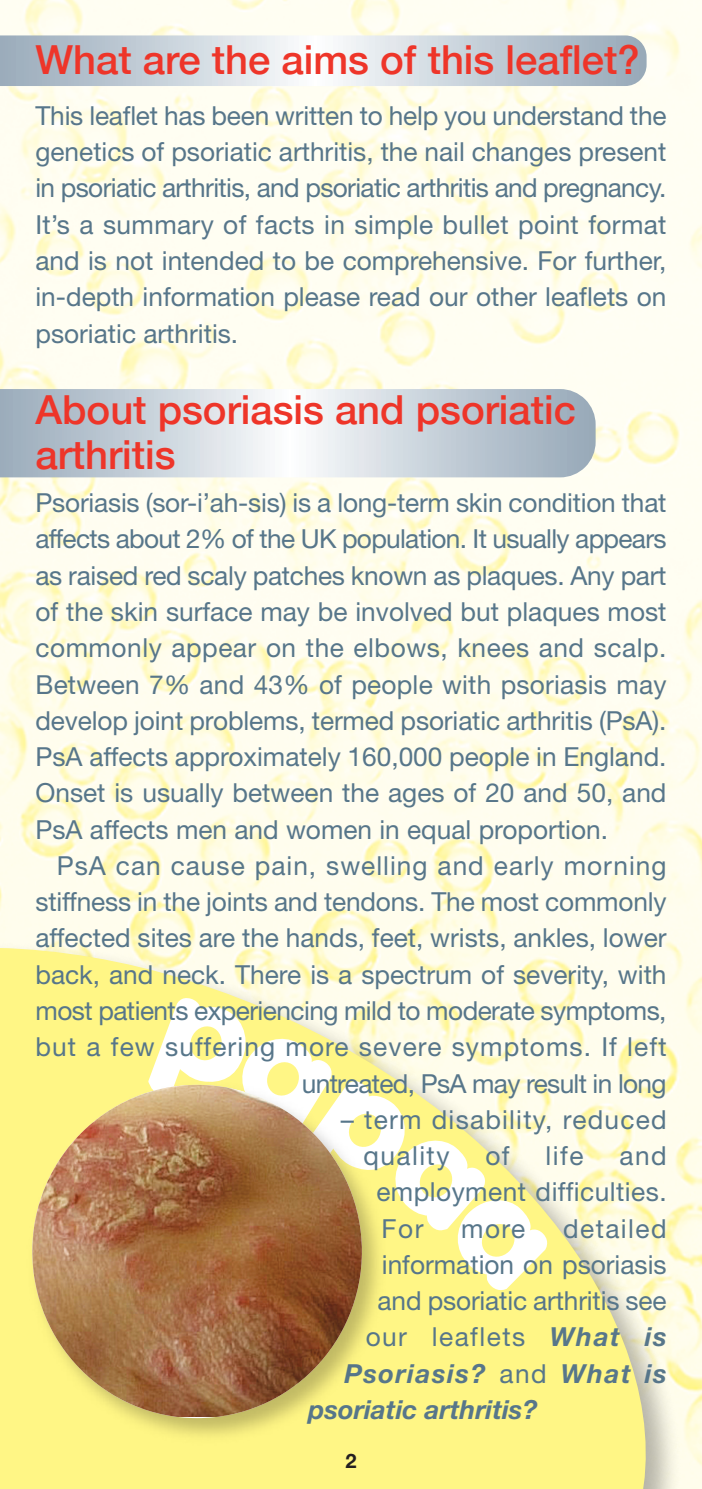
<style>
.page{position:relative;width:702px;height:1489px;background:#fff}
.page>*{position:absolute;margin:0;border:0;box-sizing:border-box;transform-origin:0 0}
.t1{font:500 40px/45px "Helvetica Neue";color:#ee3529}
.t2{font:26.25px/36.2px "Helvetica Neue";color:#57768a;text-align:justify}
.t3{font:26.25px/36.2px "Helvetica Neue";letter-spacing:.045em;color:#57768a}
.t4{font:26.25px "Helvetica Neue";letter-spacing:.055em;color:#57768a}
.t5{font:italic 700 26.25px "Helvetica Neue";letter-spacing:.055em;color:#57768a}
.t6{font:italic 700 26.25px "Helvetica Neue";color:#57768a}
.t7{font:700 20px "Helvetica Neue";color:#231f20}
.s1{font-weight:700;font-style:italic}
.s2{font-weight:400;font-style:normal}
</style>
<div class="page">
<img style="left:0;top:0;width:702px;height:858px">
<img style="left:0;top:858px;width:702px;height:38px">
<svg style="left:0;top:896px;width:702px;height:592px;background:#fdf598"></svg>
<svg style="left:148px;top:896px;width:546px;height:396px;background:#fefad6"></svg>
<svg style="left:0;top:389px;width:595px;height:88px;background:#c8d2da"></svg>
<svg style="left:0;top:35px;width:646px;height:51px;background:#c8d2da"></svg>
<img style="left:21px;top:1075px;width:372px;height:375px">
<img style="left:32px;top:1084px;width:330px;height:331px;border-radius:50%">
<h1 class="t1" style="left:35px;top:37px;width:605px">What are the aims of this leaflet?</h1>
<p class="t2" style="left:35px;top:100px;width:632px">This leaflet has been written to help you understand the genetics of psoriatic arthritis, the nail changes present in psoriatic arthritis, and psoriatic arthritis and pregnancy.<br>It’s a summary of facts in simple bullet point format and is not intended to be comprehensive. For further, in-depth information please read our other leaflets on psoriatic arthritis.</p>
<h1 class="t1" style="left:35px;top:386px;width:542px">About psoriasis and psoriatic arthritis</h1>
<p class="t2" style="left:35px;top:487px;width:632px">Psoriasis (sor-i’ah-sis) is a long-term skin condition that affects about 2% of the UK population. It usually appears as raised red scaly patches known as plaques. Any part of the skin surface may be involved but plaques most commonly appear on the elbows, knees and scalp.<br>Between 7% and 43% of people with psoriasis may develop joint problems, termed psoriatic arthritis (PsA).<br>PsA affects approximately 160,000 people in England.<br>Onset is usually between the ages of 20 and 50, and PsA affects men and women in equal proportion.</p>
<p class="t2" style="left:35px;top:850px;width:632px;text-align:right">PsA can cause pain, swelling and early morning stiffness in the joints and tendons. The most commonly affected sites are the hands, feet, wrists, ankles, lower back, and neck. There is a spectrum of severity, with most patients experiencing mild to moderate symptoms, but a few suffering more severe symptoms. If left untreated, PsA may result in long</p>
<p class="t3" style="left:363px;top:1103px;width:305px;text-indent:-23px">– term disability, reduced quality</p>
<p class="t2" style="left:485px;top:1140px;width:26px">of</p>
<p class="t2" style="left:545px;top:1140px;width:39px">life</p>
<p class="t2" style="left:376px;top:1140px;width:292px;text-indent:243px">and employment difficulties.<br>For</p>
<p class="t2" style="left:461px;top:1212px;width:66px">more</p>
<p class="t4" style="left:563px;top:1218px;width:105px">detailed</p>
<p class="t2" style="left:382px;top:1248px;width:286px">information on psoriasis</p>
<p class="t2" style="left:377px;top:1285px;width:290px">and psoriatic arthritis see</p>
<p class="t4" style="left:366px;top:1327px;width:302px">our leaflets <span class="s1">What is</span></p>
<p class="t5" style="left:344px;top:1363px;width:324px">Psoriasis? <span class="s2">and</span> What is</p>
<p class="t6" style="left:308px;top:1399px;width:230px">psoriatic arthritis?</p>
<p class="t7" style="left:345px;top:1453px;width:13px">2</p>
</div>
